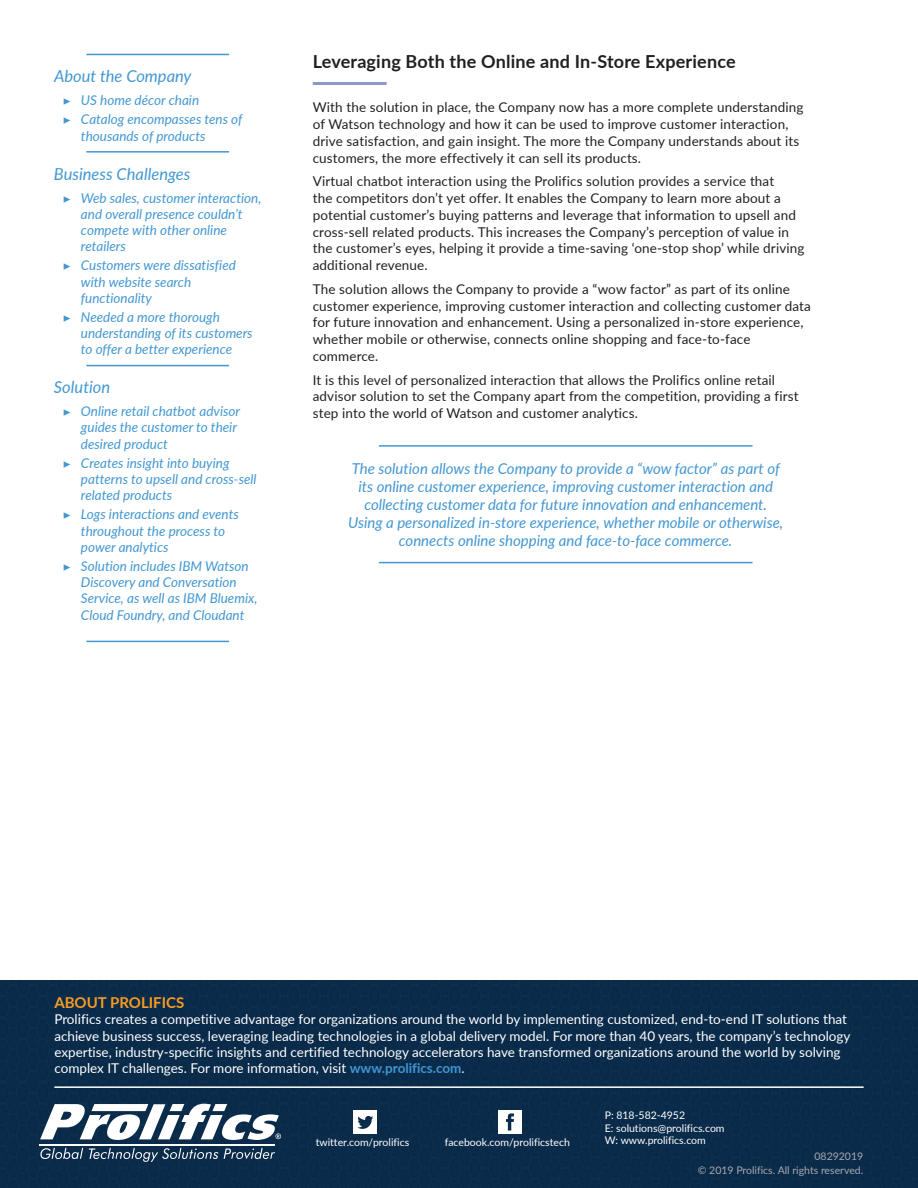
<style>
.page{position:relative;width:918px;height:1188px;background:#fff}
.page>*{position:absolute;margin:0;border:0;box-sizing:border-box;transform-origin:0 0}
.t1{font:700 18px "Lato";letter-spacing:.01em;color:#231f20}
.t2{font:italic 16.5px "Lato";color:#4297d2}
.t3{font:italic 15px/18px "Lato";color:#4297d2;text-align:center}
.t4{font:700 15px "Lato";color:#f89c22}
.t5{font:13.5px/16.8px "Lato";letter-spacing:.01em;color:#231f20}
.t6{font:italic 13.5px/16.2px "Lato";color:#4297d2}
.t7{font:13.5px/16.2px "Lato";color:#fff}
.t8{font:10.5px/12.6px "Lato";color:#fff}
.t9{font:10.5px "Lato";color:#a8a9ad}
.s1{font-family:"Minion Pro";font-style:normal}
.s2{font-weight:700;color:#4096d2}
</style>
<div class="page">
<div style="left:0;top:981px;width:918px;height:207px;background:#0a2b49"></div>
<svg style="left:40px;top:1104px;width:241px;height:36px"></svg>
<svg style="left:40px;top:1148px;width:43px;height:11px"></svg>
<svg style="left:89px;top:1148px;width:129px;height:14px;background:#37526b"></svg>
<svg style="left:224px;top:1148px;width:51px;height:11px"></svg>
<hr style="left:40px;top:1145px;width:235px;height:1px;background:#fff">
<img style="left:353px;top:1111px;width:24px;height:23px">
<img style="left:498px;top:1111px;width:23px;height:23px">
<hr style="left:54px;top:1086px;width:810px;height:2px;background:#fff">
<hr style="left:86px;top:54px;width:143px;height:1px;background:#4297d2">
<hr style="left:86px;top:151px;width:143px;height:2px;background:#4297d2">
<hr style="left:86px;top:365px;width:143px;height:1px;background:#4297d2">
<hr style="left:86px;top:641px;width:143px;height:1px;background:#4297d2">
<hr style="left:313px;top:82px;width:74px;height:3px;background:#8c97cb">
<hr style="left:379px;top:445px;width:374px;height:2px;background:#4297d2">
<hr style="left:379px;top:562px;width:374px;height:1px;background:#4297d2">
<p class="t2" style="left:54px;top:70px;width:139px">About the Company</p>
<p class="t6" style="left:63px;top:92px;width:181px;line-height:19.2px"><span class="s1">▶</span> US home décor chain<br><span class="s1">▶</span> Catalog encompasses tens of</p>
<p class="t6" style="left:81px;top:129px;width:126px">thousands of products</p>
<p class="t2" style="left:54px;top:167px;width:138px">Business Challenges</p>
<p class="t6" style="left:81px;top:191px;width:182px;text-indent:-18px"><span class="s1">▶</span> Web sales, customer interaction, and overall presence couldn’t compete with other online retailers</p>
<p class="t6" style="left:81px;top:258px;width:156px;text-indent:-18px"><span class="s1">▶</span> Customers were dissatisfied with website search functionality</p>
<p class="t6" style="left:81px;top:310px;width:173px;text-indent:-18px"><span class="s1">▶</span> Needed a more thorough understanding of its customers to offer a better experience</p>
<p class="t2" style="left:54px;top:381px;width:58px">Solution</p>
<p class="t6" style="left:81px;top:404px;width:161px;text-indent:-18px"><span class="s1">▶</span> Online retail chatbot advisor guides the customer to their desired product</p>
<p class="t6" style="left:81px;top:456px;width:177px;text-indent:-18px"><span class="s1">▶</span> Creates insight into buying patterns to upsell and cross-sell related products</p>
<p class="t6" style="left:81px;top:507px;width:159px;text-indent:-18px"><span class="s1">▶</span> Logs interactions and events throughout the process to power analytics</p>
<p class="t6" style="left:81px;top:559px;width:178px;text-indent:-18px"><span class="s1">▶</span> Solution includes IBM Watson<br>Discovery and Conversation<br>Service, as well as IBM Bluemix,<br>Cloud Foundry, and Cloudant</p>
<h1 class="t1" style="left:313px;top:55px;width:424px">Leveraging Both the Online and In-Store Experience</h1>
<p class="t5" style="left:313px;top:100px;width:492px">With the solution in place, the Company now has a more complete understanding of Watson technology and how it can be used to improve customer interaction, drive satisfaction, and gain insight. The more the Company understands about its customers, the more effectively it can sell its products.</p>
<p class="t5" style="left:313px;top:174px;width:493px">Virtual chatbot interaction using the Prolifics solution provides a service that<br>the competitors don’t yet offer. It enables the Company to learn more about a potential customer’s buying patterns and leverage that information to upsell and cross-sell related products. This increases the Company’s perception of value in the customer’s eyes, helping it provide a time-saving ‘one-stop shop’ while driving additional revenue.</p>
<p class="t5" style="left:313px;top:281px;width:500px">The solution allows the Company to provide a “wow factor” as part of its online customer experience, improving customer interaction and collecting customer data for future innovation and enhancement. Using a personalized in-store experience, whether mobile or otherwise, connects online shopping and face-to-face commerce.</p>
<p class="t5" style="left:313px;top:372px;width:487px">It is this level of personalized interaction that allows the Prolifics online retail advisor solution to set the Company apart from the competition, providing a first step into the world of Watson and customer analytics.</p>
<p class="t3" style="left:348px;top:460px;width:437px">The solution allows the Company to provide a “wow factor” as part of its online customer experience, improving customer interaction and collecting customer data for future innovation and enhancement.<br>Using a personalized in-store experience, whether mobile or otherwise, connects online shopping and face-to-face commerce.</p>
<p class="t4" style="left:54px;top:997px;width:131px">ABOUT PROLIFICS</p>
<p class="t7" style="left:54px;top:1012px;width:798px">Prolifics creates a competitive advantage for organizations around the world by implementing customized, end-to-end IT solutions that achieve business success, leveraging leading technologies in a global delivery model. For more than 40 years, the company’s technology expertise, industry-specific insights and certified technology accelerators have transformed organizations around the world by solving complex IT challenges. For more information, visit <span class="s2">www.prolifics.com</span>.</p>
<p class="t8" style="left:605px;top:1110px;width:121px">P: 818-582-4952<br>E: solutions@prolifics.com<br>W: www.prolifics.com</p>
<p class="t9" style="left:698px;top:1166px;width:167px">© 2019 Prolifics. All rights reserved.</p>
<p class="t8" style="left:316px;top:1137px;width:95px">twitter.com/prolifics</p>
<p class="t8" style="left:445px;top:1137px;width:127px">facebook.com/prolificstech</p>
<p class="t9" style="left:815px;top:1152px;width:50px">08292019</p>
</div>
